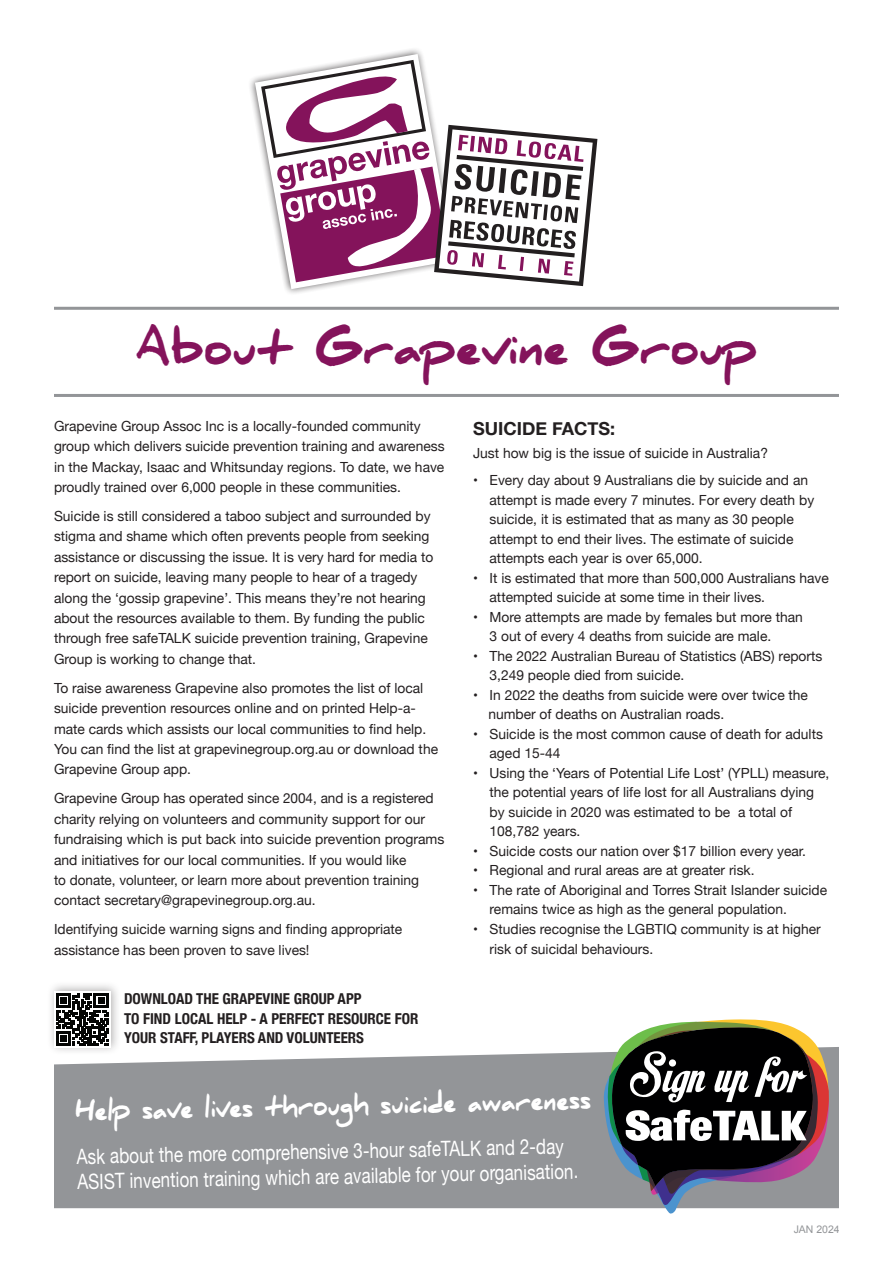
<style>
.page{position:relative;width:893px;height:1263px;background:#fff}
.page>*{position:absolute;margin:0;border:0;box-sizing:border-box;transform-origin:0 0}
.t1{font:900 43.5px "Daniel";color:#84135b}
.t2{font:900 25.5px "Daniel";color:#fff;scale:.86 1}
.t3{font:21px/25.2px "Helvetica Neue";color:#fff;scale:.81 1}
.t4{font:700 18px "Helvetica Neue";color:#231f20}
.t5{font:700 condensed 15px/19.5px "Helvetica Neue";color:#231f20}
.t6{font:13.95px/20.4px "Helvetica Neue";color:#231f20}
.t7{font:10.5px "Arial";color:#939598}
</style>
<div class="page">
<svg style="left:250px;top:49px;width:171px;height:244px"></svg>
<svg style="left:255px;top:54px;width:168px;height:235px"></svg>
<div style="left:54px;top:1047px;width:785px;height:161px;background:#939598"></div>
<hr style="left:54px;top:394px;width:785px;height:3px;background:#939598">
<hr style="left:54px;top:307px;width:785px;height:3px;background:#939598">
<svg style="left:261px;top:60px;width:336px;height:226px"></svg>
<svg style="left:603px;top:1019px;width:227px;height:195px"></svg>
<div style="left:46px;top:980px;width:75px;height:75px;background:#231f20;opacity:.35"></div>
<div style="left:54px;top:991px;width:57px;height:57px;background:#fff"></div>
<svg style="left:56px;top:993px;width:53px;height:53px"></svg>
<h1 class="t1" style="left:136px;top:323px;width:623px">About Grapevine Group</h1>
<p class="t6" style="left:54px;top:417px;width:392px">Grapevine Group Assoc Inc is a locally-founded community group which delivers suicide prevention training and awareness in the Mackay, Isaac and Whitsunday regions. To date, we have proudly trained over 6,000 people in these communities.</p>
<p class="t6" style="left:54px;top:507px;width:381px">Suicide is still considered a taboo subject and surrounded by stigma and shame which often prevents people from seeking assistance or discussing the issue. It is very hard for media to report on suicide, leaving many people to hear of a tragedy along the ‘gossip grapevine’. This means they’re not hearing about the resources available to them. By funding the public through free safeTALK suicide prevention training, Grapevine Group is working to change that.</p>
<p class="t6" style="left:54px;top:678px;width:386px">To raise awareness Grapevine also promotes the list of local suicide prevention resources online and on printed Help-a&shy;mate cards which assists our local communities to find help.<br>You can find the list at grapevinegroup.org.au or download the Grapevine Group app.</p>
<p class="t6" style="left:54px;top:789px;width:392px">Grapevine Group has operated since 2004, and is a registered charity relying on volunteers and community support for our fundraising which is put back into suicide prevention programs and initiatives for our local communities. If you would like<br>to donate, volunteer, or learn more about prevention training contact secretary@grapevinegroup.org.au.</p>
<p class="t6" style="left:54px;top:920px;width:350px">Identifying suicide warning signs and finding appropriate assistance has been proven to save lives!</p>
<p class="t5" style="left:124px;top:988px;width:296px">DOWNLOAD THE GRAPEVINE GROUP APP<br>TO FIND LOCAL HELP - A PERFECT RESOURCE FOR<br>YOUR STAFF, PLAYERS AND VOLUNTEERS</p>
<p class="t4" style="left:473px;top:415px;width:144px">SUICIDE FACTS:</p>
<p class="t6" style="left:473px;top:444px;width:296px">Just how big is the issue of suicide in Australia?</p>
<p class="t6" style="left:490px;top:471px;width:326px;line-height:19.5px;text-indent:-17px">• Every day about 9 Australians die by suicide and an attempt is made every 7 minutes. For every death by suicide, it is estimated that as many as 30 people attempt to end their lives. The estimate of suicide attempts each year is over 65,000.</p>
<p class="t6" style="left:490px;top:569px;width:341px;line-height:19.5px;text-indent:-17px">• It is estimated that more than 500,000 Australians have attempted suicide at some time in their lives.</p>
<p class="t6" style="left:490px;top:608px;width:315px;line-height:19.5px;text-indent:-17px">• More attempts are made by females but more than<br>3 out of every 4 deaths from suicide are male.</p>
<p class="t6" style="left:490px;top:647px;width:334px;line-height:19.5px;text-indent:-17px">• The 2022 Australian Bureau of Statistics (ABS) reports<br>3,249 people died from suicide.</p>
<p class="t6" style="left:488px;top:686px;width:321px;line-height:19.5px;text-indent:-15px">• In 2022 the deaths from suicide were over twice the number of deaths on Australian roads.</p>
<p class="t6" style="left:490px;top:725px;width:335px;line-height:19.5px;text-indent:-17px">• Suicide is the most common cause of death for adults aged 15-44</p>
<p class="t6" style="left:490px;top:764px;width:341px;line-height:19.5px;text-indent:-17px">• Using the ‘Years of Potential Life Lost’ (YPLL) measure, the potential years of life lost for all Australians dying by suicide in 2020 was estimated to be a total of 108,782 years.</p>
<p class="t6" style="left:473px;top:841px;width:334px">• Suicide costs our nation over $17 billion every year.</p>
<p class="t6" style="left:473px;top:861px;width:283px">• Regional and rural areas are at greater risk.</p>
<p class="t6" style="left:490px;top:881px;width:339px;line-height:19.5px;text-indent:-17px">• The rate of Aboriginal and Torres Strait Islander suicide remains twice as high as the general population.</p>
<p class="t6" style="left:490px;top:920px;width:333px;line-height:20px;text-indent:-17px">• Studies recognise the LGBTIQ community is at higher risk of suicidal behaviours.</p>
<h2 class="t2" style="left:75px;top:1095px;width:601px;rotate:-1deg">Help save lives through suicide awareness</h2>
<h3 class="t3" style="left:77px;top:1144px;width:620px;rotate:-1deg">Ask about the more comprehensive 3-hour safeTALK and 2-day<br>ASIST invention training which are available for your organisation.</h3>
<p class="t7" style="left:794px;top:1222px;width:48px">JAN 2024</p>
</div>
